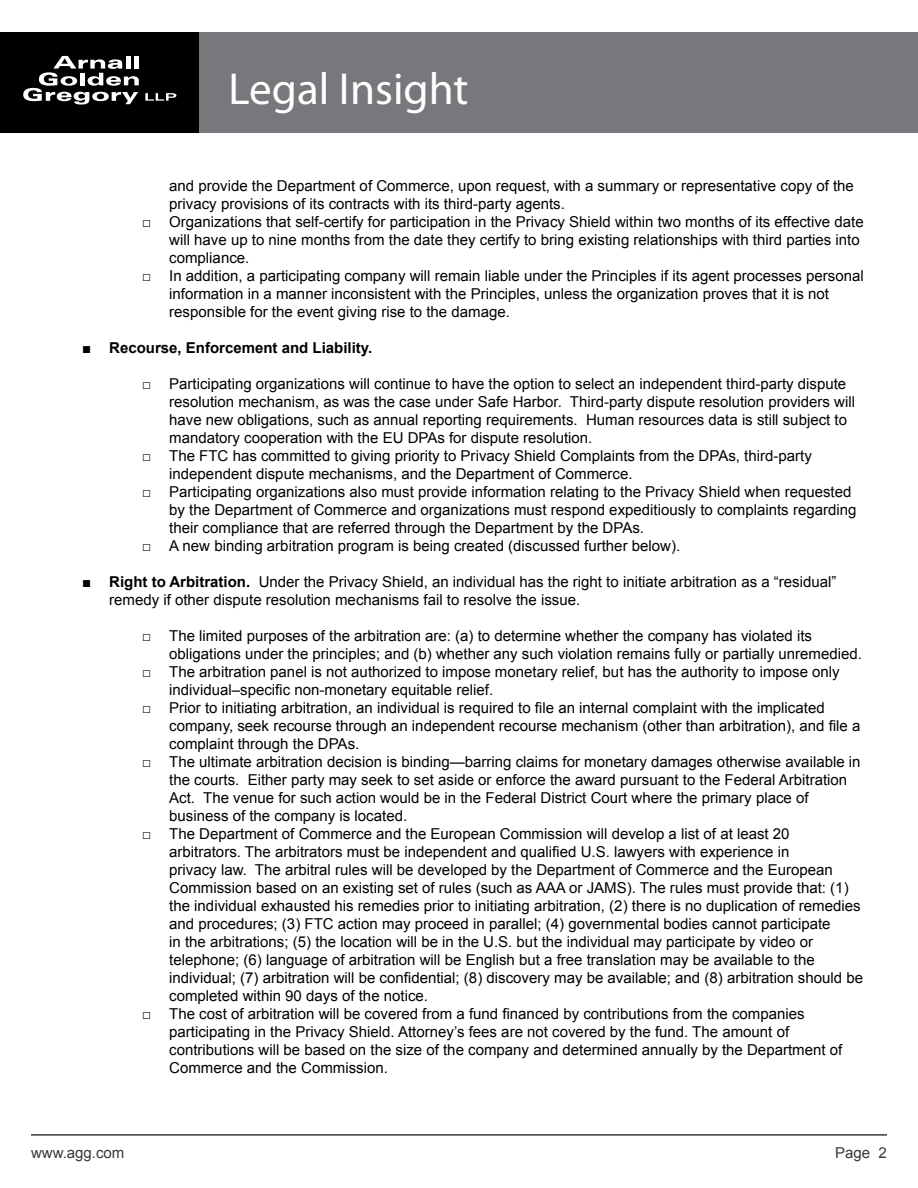
<style>
.page{position:relative;width:918px;height:1188px;background:#fff}
.page>*{position:absolute;margin:0;border:0;box-sizing:border-box;transform-origin:0 0}
.t1{font:45px "Myriad Pro";color:#fff}
.t2{font:15px/18px "Arial";color:#000}
.t3{font:700 15px "Arial";color:#000}
.t4{font:15px "Arial";color:#383839}
.s1{font-weight:400}
.s2{font-weight:700}
</style>
<div class="page">
<div style="left:0;top:32px;width:200px;height:101px;background:#000"></div>
<svg style="left:23px;top:56px;width:116px;height:49px"></svg>
<svg style="left:145px;top:93px;width:31px;height:8px"></svg>
<div style="left:200px;top:32px;width:718px;height:101px;background:#77787b"></div>
<hr style="left:31px;top:1134px;width:856px;height:2px;background:#383839">
<h1 class="t1" style="left:229px;top:61px;width:241px">Legal Insight</h1>
<p class="t2" style="left:169px;top:177px;width:686px">and provide the Department of Commerce, upon request, with a summary or representative copy of the privacy provisions of its contracts with its third-party agents.</p>
<p class="t2" style="left:169px;top:213px;width:696px;text-indent:-27px">□ Organizations that self-certify for participation in the Privacy Shield within two months of its effective date will have up to nine months from the date they certify to bring existing relationships with third parties into compliance.</p>
<p class="t2" style="left:169px;top:267px;width:696px;text-indent:-27px">□ In addition, a participating company will remain liable under the Principles if its agent processes personal information in a manner inconsistent with the Principles, unless the organization proves that it is not responsible for the event giving rise to the damage.</p>
<p class="t3" style="left:82px;top:338px;width:292px"><span class="s1">■</span> Recourse, Enforcement and Liability.</p>
<p class="t2" style="left:169px;top:375px;width:687px;text-indent:-27px">□ Participating organizations will continue to have the option to select an independent third-party dispute resolution mechanism, as was the case under Safe Harbor. Third-party dispute resolution providers will have new obligations, such as annual reporting requirements. Human resources data is still subject to mandatory cooperation with the EU DPAs for dispute resolution.</p>
<p class="t2" style="left:169px;top:447px;width:644px;text-indent:-27px">□ The FTC has committed to giving priority to Privacy Shield Complaints from the DPAs, third-party independent dispute mechanisms, and the Department of Commerce.</p>
<p class="t2" style="left:169px;top:483px;width:689px;text-indent:-27px">□ Participating organizations also must provide information relating to the Privacy Shield when requested by the Department of Commerce and organizations must respond expeditiously to complaints regarding their compliance that are referred through the Department by the DPAs.</p>
<p class="t2" style="left:142px;top:537px;width:540px">□ A new binding arbitration program is being created (discussed further below).</p>
<p class="t2" style="left:109px;top:573px;width:729px;text-indent:-27px">■ <span class="s2">Right to Arbitration.</span> Under the Privacy Shield, an individual has the right to initiate arbitration as a “residual” remedy if other dispute resolution mechanisms fail to resolve the issue.</p>
<p class="t2" style="left:169px;top:627px;width:694px;text-indent:-27px">□ The limited purposes of the arbitration are: (a) to determine whether the company has violated its obligations under the principles; and (b) whether any such violation remains fully or partially unremedied.</p>
<p class="t2" style="left:169px;top:663px;width:672px;text-indent:-27px">□ The arbitration panel is not authorized to impose monetary relief, but has the authority to impose only individual–specific non-monetary equitable relief.</p>
<p class="t2" style="left:169px;top:699px;width:693px;text-indent:-27px">□ Prior to initiating arbitration, an individual is required to file an internal complaint with the implicated company, seek recourse through an independent recourse mechanism (other than arbitration), and file a complaint through the DPAs.</p>
<p class="t2" style="left:169px;top:753px;width:693px;text-indent:-27px">□ The ultimate arbitration decision is binding—barring claims for monetary damages otherwise available in the courts. Either party may seek to set aside or enforce the award pursuant to the Federal Arbitration Act. The venue for such action would be in the Federal District Court where the primary place of business of the company is located.</p>
<p class="t2" style="left:169px;top:825px;width:695px;text-indent:-27px">□ The Department of Commerce and the European Commission will develop a list of at least 20 arbitrators. The arbitrators must be independent and qualified U.S. lawyers with experience in<br>privacy law. The arbitral rules will be developed by the Department of Commerce and the European Commission based on an existing set of rules (such as AAA or JAMS). The rules must provide that: (1) the individual exhausted his remedies prior to initiating arbitration, (2) there is no duplication of remedies and procedures; (3) FTC action may proceed in parallel; (4) governmental bodies cannot participate<br>in the arbitrations; (5) the location will be in the U.S. but the individual may participate by video or telephone; (6) language of arbitration will be English but a free translation may be available to the individual; (7) arbitration will be confidential; (8) discovery may be available; and (8) arbitration should be completed within 90 days of the notice.</p>
<p class="t2" style="left:169px;top:1005px;width:675px;text-indent:-27px">□ The cost of arbitration will be covered from a fund financed by contributions from the companies participating in the Privacy Shield. Attorney’s fees are not covered by the fund. The amount of contributions will be based on the size of the company and determined annually by the Department of Commerce and the Commission.</p>
<p class="t4" style="left:31px;top:1142px;width:95px">www.agg.com</p>
<p class="t4" style="left:835px;top:1142px;width:53px">Page 2</p>
</div>
